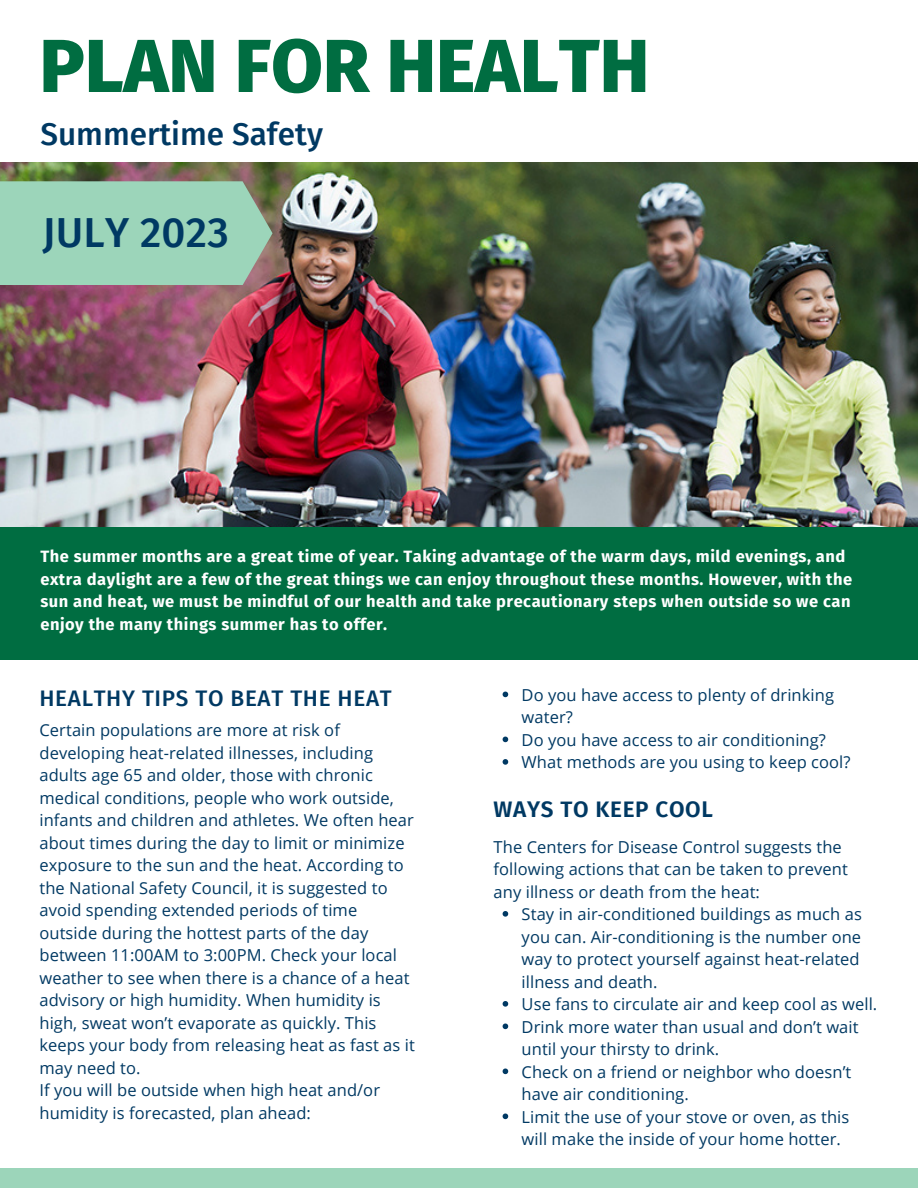
<style>
.page{position:relative;width:918px;height:1188px;background:#fff}
.page>*{position:absolute;margin:0;border:0;box-sizing:border-box;transform-origin:0 0}
.t1{font:800 75px "Fira Sans";color:#006d41}
.t2{font:500 42px "Fira Sans";letter-spacing:.005em;color:#003963}
.t3{font:500 31.5px "Fira Sans";color:#003963}
.t4{font:500 22.5px "Fira Sans";letter-spacing:.03em;color:#003963}
.t5{font:600 22.5px "Fira Sans";letter-spacing:.03em;color:#003963}
.t6{font:16.5px/22.5px "Open Sans";letter-spacing:.005em;color:#003963}
.t7{font:700 16.5px/22.5px "Fira Sans";letter-spacing:.03em;color:#fff}
</style>
<div class="page">
<div style="left:0;top:1168px;width:918px;height:20px;background:#9cd5ba"></div>
<img style="left:0;top:163px;width:918px;height:364px">
<div style="left:0;top:527px;width:918px;height:133px;background:#006d41"></div>
<div style="left:0;top:181px;width:273px;height:104px;background:#9cd5ba"></div>
<svg style="left:503px;top:692px;width:5px;height:5px"></svg>
<svg style="left:503px;top:737px;width:5px;height:5px"></svg>
<svg style="left:503px;top:759px;width:5px;height:6px"></svg>
<svg style="left:503px;top:911px;width:5px;height:6px"></svg>
<svg style="left:503px;top:1001px;width:5px;height:6px"></svg>
<svg style="left:503px;top:1024px;width:5px;height:5px"></svg>
<svg style="left:503px;top:1069px;width:5px;height:5px"></svg>
<svg style="left:503px;top:1114px;width:5px;height:5px"></svg>
<p class="t1" style="left:39px;top:22px;width:611px">PLAN FOR HEALTH</p>
<p class="t3" style="left:40px;top:115px;width:284px">Summertime Safety</p>
<p class="t2" style="left:43px;top:207px;width:188px">JULY 2023</p>
<p class="t7" style="left:40px;top:546px;width:813px">The summer months are a great time of year. Taking advantage of the warm days, mild evenings, and extra daylight are a few of the great things we can enjoy throughout these months. However, with the sun and heat, we must be mindful of our health and take precautionary steps when outside so we can enjoy the many things summer has to offer.</p>
<p class="t4" style="left:39px;top:685px;width:354px">HEALTHY TIPS TO BEAT THE HEAT</p>
<p class="t6" style="left:39px;top:718px;width:377px">Certain populations are more at risk of developing heat-related illnesses, including adults age 65 and older, those with chronic medical conditions, people who work outside, infants and children and athletes. We often hear about times during the day to limit or minimize exposure to the sun and the heat. According to the National Safety Council, it is suggested to avoid spending extended periods of time outside during the hottest parts of the day between 11:00AM to 3:00PM. Check your local weather to see when there is a chance of a heat advisory or high humidity. When humidity is high, sweat won’t evaporate as quickly. This keeps your body from releasing heat as fast as it may need to.</p>
<p class="t6" style="left:39px;top:1078px;width:342px">If you will be outside when high heat and/or humidity is forecasted, plan ahead:</p>
<p class="t6" style="left:522px;top:683px;width:314px">Do you have access to plenty of drinking water?</p>
<p class="t6" style="left:522px;top:728px;width:306px">Do you have access to air conditioning?</p>
<p class="t6" style="left:522px;top:750px;width:330px">What methods are you using to keep cool?</p>
<p class="t5" style="left:494px;top:796px;width:221px">WAYS TO KEEP COOL</p>
<p class="t6" style="left:494px;top:835px;width:356px">The Centers for Disease Control suggests the following actions that can be taken to prevent any illness or death from the heat:</p>
<p class="t6" style="left:522px;top:902px;width:342px">Stay in air-conditioned buildings as much as you can. Air-conditioning is the number one way to protect yourself against heat-related illness and death.</p>
<p class="t6" style="left:522px;top:992px;width:357px">Use fans to circulate air and keep cool as well.</p>
<p class="t6" style="left:522px;top:1015px;width:338px">Drink more water than usual and don’t wait until your thirsty to drink.</p>
<p class="t6" style="left:522px;top:1060px;width:331px">Check on a friend or neighbor who doesn’t have air conditioning.</p>
<p class="t6" style="left:522px;top:1105px;width:329px">Limit the use of your stove or oven, as this will make the inside of your home hotter.</p>
</div>
